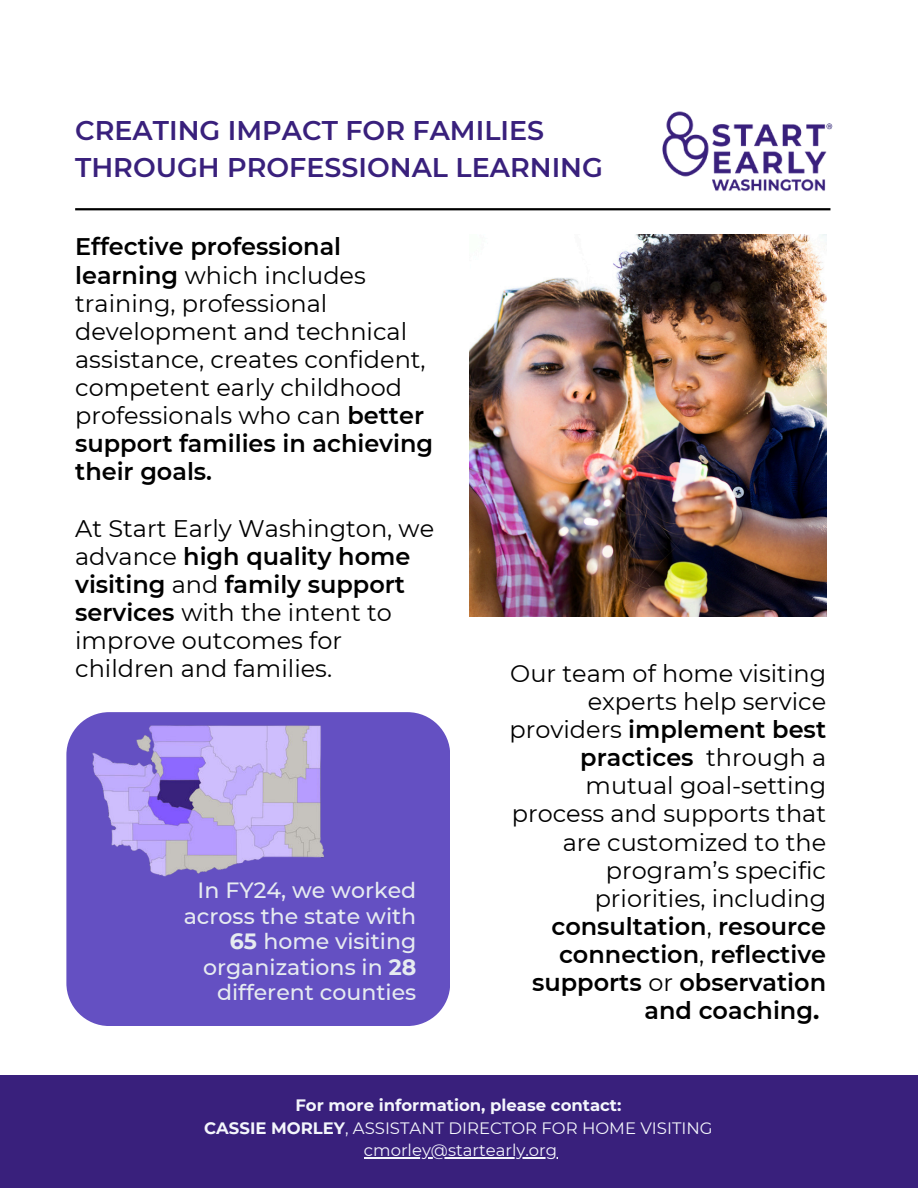
<style>
.page{position:relative;width:918px;height:1188px;background:#fff}
.page>*{position:absolute;margin:0;border:0;box-sizing:border-box;transform-origin:0 0}
.t1{font:600 27px/37.2px "Montserrat";color:#39207c}
.t2{font:24px/28.2px "Montserrat";color:#000}
.t3{font:500 22.05px/25.5px "Montserrat";color:#e6ebf0;text-align:right}
.t4{font:16.5px/22.5px "Montserrat";color:#f4f6fc;text-align:center}
.s1{font-weight:600}
.s2{font-weight:700}
</style>
<div class="page">
<img style="left:470px;top:234px;width:356px;height:383px">
<div style="left:66px;top:712px;width:384px;height:314px;background:#6450c2;border-radius:43px"></div>
<img style="left:92px;top:714px;width:232px;height:163px">
<div style="left:268px;top:861px;width:55px;height:37px;background:#6450c2"></div>
<hr style="left:75px;top:208px;width:755px;height:2px;background:#000">
<img style="left:652px;top:111px;width:181px;height:98px">
<div style="left:0;top:1075px;width:918px;height:113px;background:#39207c"></div>
<hr style="left:364px;top:1158px;width:193px;height:1px;background:#f4f6fc">
<p class="t1" style="left:75px;top:111px;width:529px">CREATING IMPACT FOR FAMILIES<br>THROUGH PROFESSIONAL LEARNING</p>
<p class="t2" style="left:75px;top:232px;width:360px"><span class="s1">Effective professional learning</span> which includes training, professional development and technical assistance, creates confident, competent early childhood professionals who can <span class="s1">better support families in achieving their goals.</span></p>
<p class="t2" style="left:75px;top:513px;width:361px">At Start Early Washington, we advance <span class="s1">high quality home visiting</span> and <span class="s1">family support services</span> with the intent to improve outcomes for children and families.</p>
<p class="t3" style="left:184px;top:877px;width:234px">In FY24, we worked across the state with<br><span class="s2">65</span> home visiting organizations in <span class="s2">28 </span>different counties</p>
<p class="t2" style="left:510px;top:658px;width:318px;text-align:right">Our team of home visiting experts help service providers <span class="s1">implement best practices</span> through a mutual goal-setting process and supports that are customized to the program’s specific priorities, including <span class="s1">consultation</span>, <span class="s1">resource connection</span>, <span class="s1">reflective supports</span> or <span class="s1">observation and coaching</span><span class="s2">.</span></p>
<p class="t4" style="left:204px;top:1094px;width:510px"><span class="s2">For more information, please contact:<br>CASSIE MORLEY</span>, ASSISTANT DIRECTOR FOR HOME VISITING cmorley@startearly.org</p>
</div>
